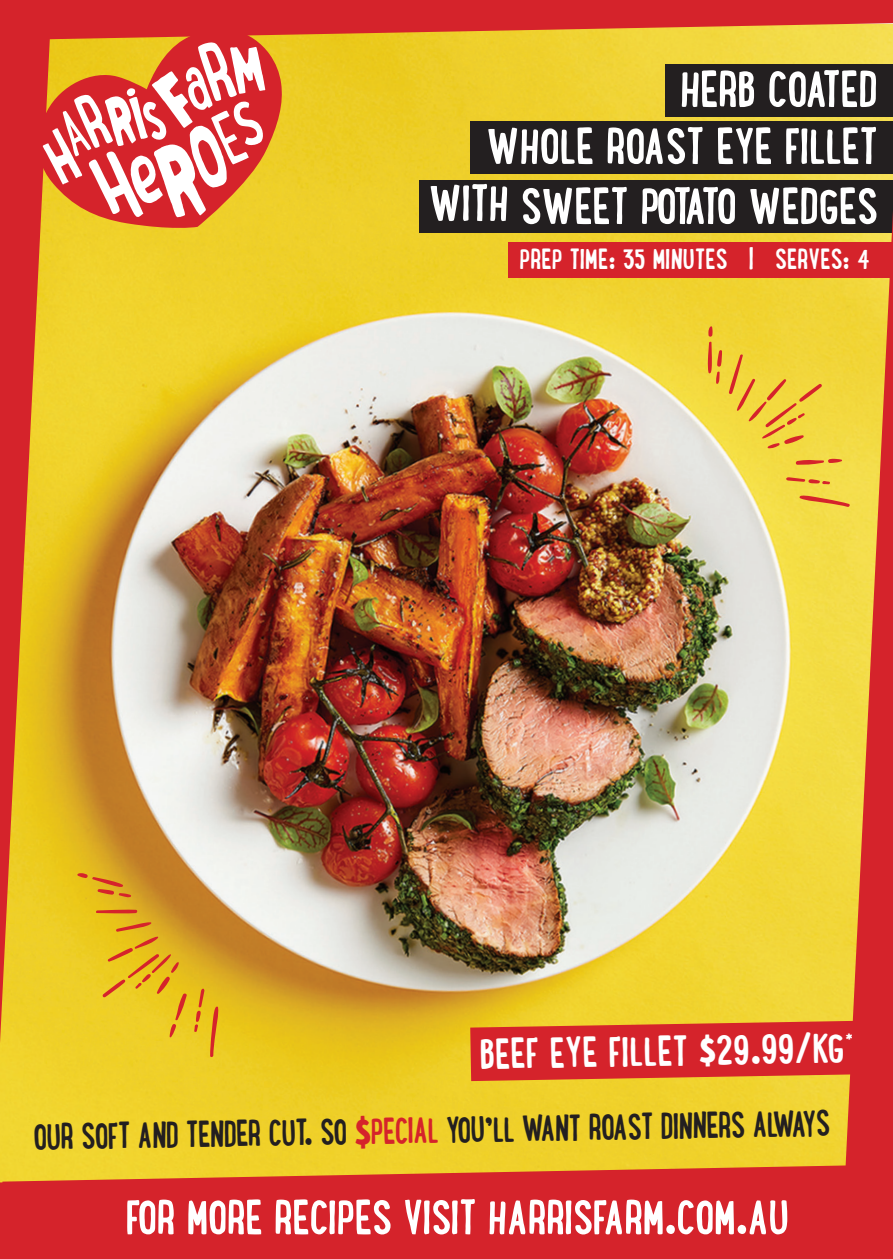
<style>
.page{position:relative;width:893px;height:1259px;background:#fff}
.page>*{position:absolute;margin:0;border:0;box-sizing:border-box;transform-origin:0 0}
.t1{font:700 54px/58.5px "Lunch Box";letter-spacing:-.01em;color:#fff;text-align:right}
.t2{font:700 51.3px "Lunch Box";letter-spacing:-.01em;color:#fff}
.t3{font:700 44.4px "Lunch Box";color:#fff}
.t4{font:700 38.4px "Lunch Box";color:#231f20;scale:.94 1}
.t5{font:700 29.7px "Lunch Box";color:#fff}
.s1{font-family:"Graphen";font-size:33px}
.s2{font-weight:300;font-size:30px}
.s3{font-family:"Graphen";font-size:33.9px;color:#d5232b}
.s4{color:#d5232b}
</style>
<div class="page">
<img style="left:0;top:0;width:893px;height:1259px">
<svg style="left:34px;top:18px;width:250px;height:212px;background:#de6329"></svg>
<svg style="left:43px;top:42px;width:222px;height:175px"></svg>
<p class="t1" style="left:429px;top:58px;width:451px">HERB COATED<br>WHOLE ROAST EYE FILLET<br>WITH SWEET POTATO WEDGES</p>
<p class="t5" style="left:519px;top:239px;width:352px">PREP TIME: 35 MINUTES | SERVES: 4</p>
<p class="t3" style="left:479px;top:1024px;width:376px;rotate:-1deg">BEEF EYE FILLET <span class="s1">$</span>29.99/KG<span class="s2">*</span></p>
<p class="t4" style="left:33px;top:1111px;width:849px;rotate:-1deg">OUR SOFT AND TENDER CUT. SO <span class="s3">$</span><span class="s4">PECIAL</span> YOU’LL WANT ROAST DINNERS ALWAYS</p>
<p class="t2" style="left:126px;top:1182px;width:665px">FOR MORE RECIPES VISIT HARRISFARM.COM.AU</p>
</div>
